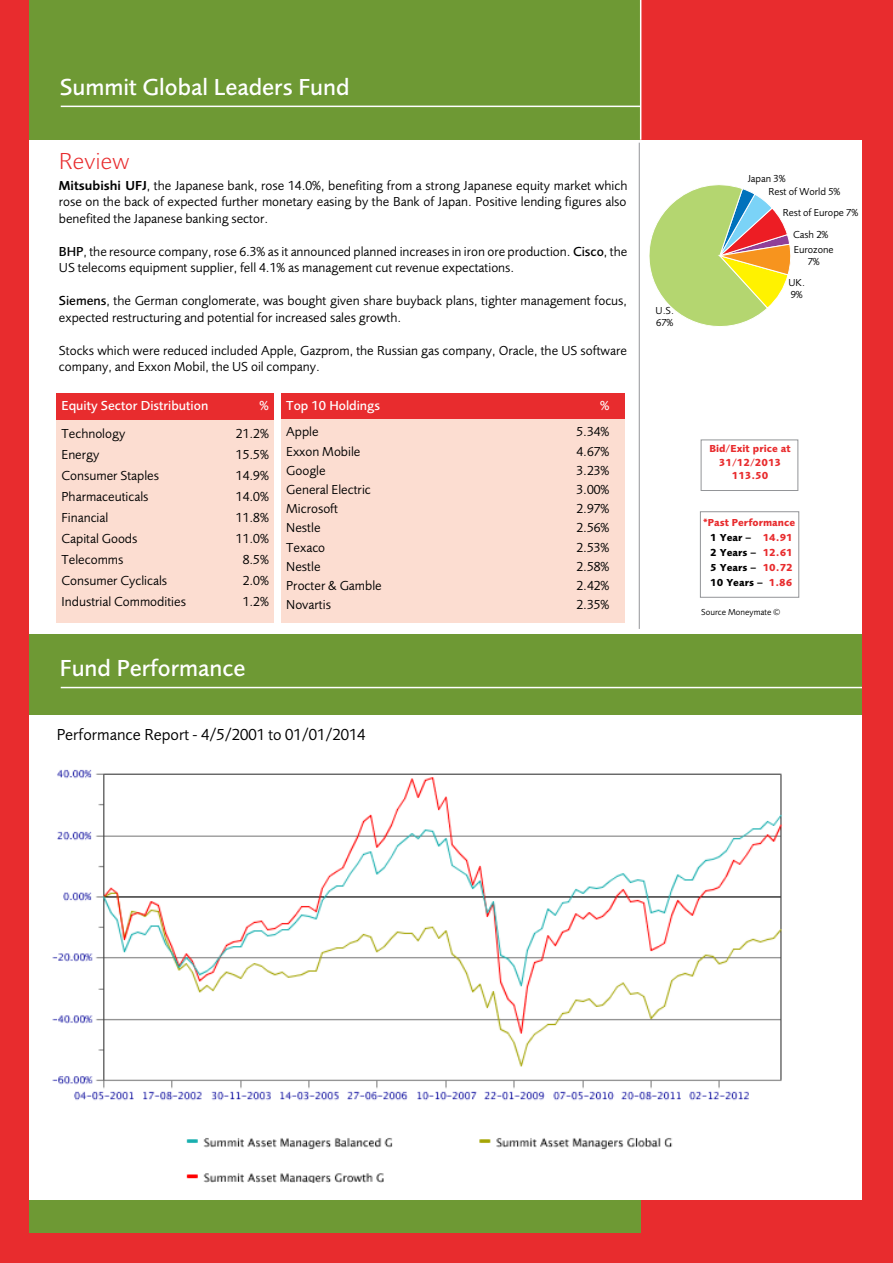
<style>
.page{position:relative;width:893px;height:1263px;background:#fff}
.page>*{position:absolute;margin:0;border:0;box-sizing:border-box;transform-origin:0 0}
.t1{font:500 24px "Foundry Sans";color:#fff}
.t2{font:300 24px "Foundry Sans";color:#e82c2e}
.t3{font:16.5px "Foundry Sans";color:#000}
.t4{font:13.5px/16.5px "Foundry Sans";color:#000}
.t5{font:500 13.5px "Foundry Sans";color:#fff}
.t6{font:700 10.5px/15px "Foundry Sans";color:#e82c2e;text-align:center}
.t7{font:10.5px/12px "Foundry Sans";color:#000}
.t8{font:9px "Foundry Sans";color:#000}
.s1{font-weight:600}
.s2{font-weight:500}
.s3{color:#000}
</style>
<div class="page">
<div style="left:0;top:1233px;width:876px;height:30px;background:#e82c2e"></div>
<div style="left:641px;top:1201px;width:236px;height:47px;background:#e82c2e"></div>
<div style="left:29px;top:1201px;width:612px;height:32px;background:#6e9934"></div>
<div style="left:29px;top:634px;width:833px;height:80px;background:#6e9934"></div>
<div style="left:29px;top:0;width:612px;height:140px;background:#6e9934"></div>
<hr style="left:61px;top:687px;width:801px;height:1px;background:#fff">
<hr style="left:61px;top:106px;width:580px;height:1px;background:#fff">
<div style="left:0;top:0;width:29px;height:1263px;background:#e82c2e"></div>
<div style="left:641px;top:0;width:247px;height:140px;background:#e82c2e"></div>
<div style="left:862px;top:0;width:31px;height:1263px;background:#e82c2e"></div>
<hr style="left:640px;top:0;width:1px;height:140px;background:#fff">
<img style="left:52px;top:769px;width:730px;height:413px">
<div style="left:57px;top:394px;width:217px;height:26px;background:#e82c2e"></div>
<div style="left:57px;top:420px;width:217px;height:202px;background:#fcddd1"></div>
<div style="left:281px;top:394px;width:344px;height:26px;background:#e82c2e"></div>
<div style="left:281px;top:419px;width:344px;height:203px;background:#fcddd1"></div>
<div style="left:701px;top:439px;width:97px;height:52px;background:#fff;border:1px solid #939598"></div>
<div style="left:700px;top:511px;width:99px;height:87px;background:#fff;border:1px solid #939598"></div>
<svg style="left:638px;top:143px;width:1px;height:220px"></svg>
<svg style="left:649px;top:185px;width:142px;height:142px"></svg>
<hr style="left:639px;top:143px;width:1px;height:486px;background:#939598">
<h1 class="t1" style="left:60px;top:73px;width:291px">Summit Global Leaders Fund</h1>
<h1 class="t2" style="left:59px;top:148px;width:72px">Review</h1>
<p class="t4" style="left:59px;top:177px;width:570px;text-align:justify"><span class="s1">Mitsubishi UFJ</span>, the Japanese bank, rose 14.0%, benefiting from a strong Japanese equity market which rose on the back of expected further monetary easing by the Bank of Japan. Positive lending figures also benefited the Japanese banking sector.</p>
<p class="t4" style="left:59px;top:243px;width:570px"><span class="s2">BHP</span>, the resource company, rose 6.3% as it announced planned increases in iron ore production. <span class="s2">Cisco</span>, the<br>US telecoms equipment supplier, fell 4.1% as management cut revenue expectations.</p>
<p class="t4" style="left:59px;top:293px;width:570px"><span class="s2">Siemens</span>, the German conglomerate, was bought given share buyback plans, tighter management focus, expected restructuring and potential for increased sales growth.</p>
<p class="t4" style="left:59px;top:342px;width:570px">Stocks which were reduced included Apple, Gazprom, the Russian gas company, Oracle, the US software company, and Exxon Mobil, the US oil company.</p>
<p class="t5" style="left:62px;top:398px;width:148px">Equity Sector Distribution</p>
<p class="t5" style="left:260px;top:398px;width:11px">%</p>
<p class="t4" style="left:62px;top:426px;width:65px">Technology</p>
<p class="t4" style="left:236px;top:426px;width:34px">21.2%</p>
<p class="t4" style="left:62px;top:447px;width:39px">Energy</p>
<p class="t4" style="left:236px;top:447px;width:34px">15.5%</p>
<p class="t4" style="left:62px;top:468px;width:99px">Consumer Staples</p>
<p class="t4" style="left:236px;top:468px;width:34px">14.9%</p>
<p class="t4" style="left:62px;top:489px;width:89px">Pharmaceuticals</p>
<p class="t4" style="left:236px;top:489px;width:34px">14.0%</p>
<p class="t4" style="left:62px;top:510px;width:48px">Financial</p>
<p class="t4" style="left:236px;top:510px;width:34px">11.8%</p>
<p class="t4" style="left:62px;top:531px;width:77px">Capital Goods</p>
<p class="t4" style="left:236px;top:531px;width:34px">11.0%</p>
<p class="t4" style="left:62px;top:552px;width:63px">Telecomms</p>
<p class="t4" style="left:243px;top:552px;width:28px">8.5%</p>
<p class="t4" style="left:62px;top:573px;width:107px">Consumer Cyclicals</p>
<p class="t4" style="left:243px;top:573px;width:28px">2.0%</p>
<p class="t4" style="left:62px;top:594px;width:126px">Industrial Commodities</p>
<p class="t4" style="left:243px;top:594px;width:28px">1.2%</p>
<p class="t5" style="left:286px;top:398px;width:95px">Top 10 Holdings</p>
<p class="t5" style="left:600px;top:398px;width:11px">%</p>
<p class="t4" style="left:286px;top:424px;width:34px">Apple</p>
<p class="t4" style="left:576px;top:424px;width:34px">5.34%</p>
<p class="t4" style="left:286px;top:443px;width:76px">Exxon Mobile</p>
<p class="t4" style="left:576px;top:443px;width:34px">4.67%</p>
<p class="t4" style="left:286px;top:462px;width:41px">Google</p>
<p class="t4" style="left:576px;top:462px;width:34px">3.23%</p>
<p class="t4" style="left:286px;top:481px;width:86px">General Electric</p>
<p class="t4" style="left:576px;top:481px;width:34px">3.00%</p>
<p class="t4" style="left:286px;top:501px;width:53px">Microsoft</p>
<p class="t4" style="left:576px;top:501px;width:34px">2.97%</p>
<p class="t4" style="left:286px;top:520px;width:36px">Nestle</p>
<p class="t4" style="left:576px;top:520px;width:34px">2.56%</p>
<p class="t4" style="left:286px;top:539px;width:40px">Texaco</p>
<p class="t4" style="left:576px;top:539px;width:34px">2.53%</p>
<p class="t4" style="left:286px;top:558px;width:36px">Nestle</p>
<p class="t4" style="left:576px;top:558px;width:34px">2.58%</p>
<p class="t4" style="left:286px;top:577px;width:97px">Procter &amp; Gamble</p>
<p class="t4" style="left:576px;top:577px;width:34px">2.42%</p>
<p class="t4" style="left:286px;top:597px;width:46px">Novartis</p>
<p class="t4" style="left:576px;top:597px;width:34px">2.35%</p>
<h1 class="t1" style="left:60px;top:654px;width:187px">Fund Performance</h1>
<p class="t3" style="left:57px;top:725px;width:310px">Performance Report - 4/5/2001 to 01/01/2014</p>
<p class="t7" style="left:656px;top:305px;width:20px">U.S.<br>67%</p>
<p class="t7" style="left:748px;top:173px;width:39px">Japan 3%</p>
<p class="t7" style="left:768px;top:186px;width:74px">Rest of World 5%</p>
<p class="t7" style="left:783px;top:206px;width:77px">Rest of Europe 7%</p>
<p class="t7" style="left:793px;top:229px;width:37px">Cash 2%</p>
<p class="t7" style="left:794px;top:244px;width:41px;text-align:center">Eurozone<br>7%</p>
<p class="t7" style="left:788px;top:277px;width:18px">UK.<br>9%</p>
<p class="t6" style="left:709px;top:442px;width:83px;line-height:13.5px">Bid/Exit price at<br>31/12/2013<br>113.50</p>
<p class="t6" style="left:703px;top:515px;width:93px">*Past Performance<br><span class="s3">1 Year –</span> 14.91<br><span class="s3">2 Years –</span> 12.61<br><span class="s3">5 Years –</span> 10.72<br><span class="s3">10 Years –</span> 1.86</p>
<p class="t8" style="left:701px;top:607px;width:80px">Source Moneymate ©</p>
</div>
